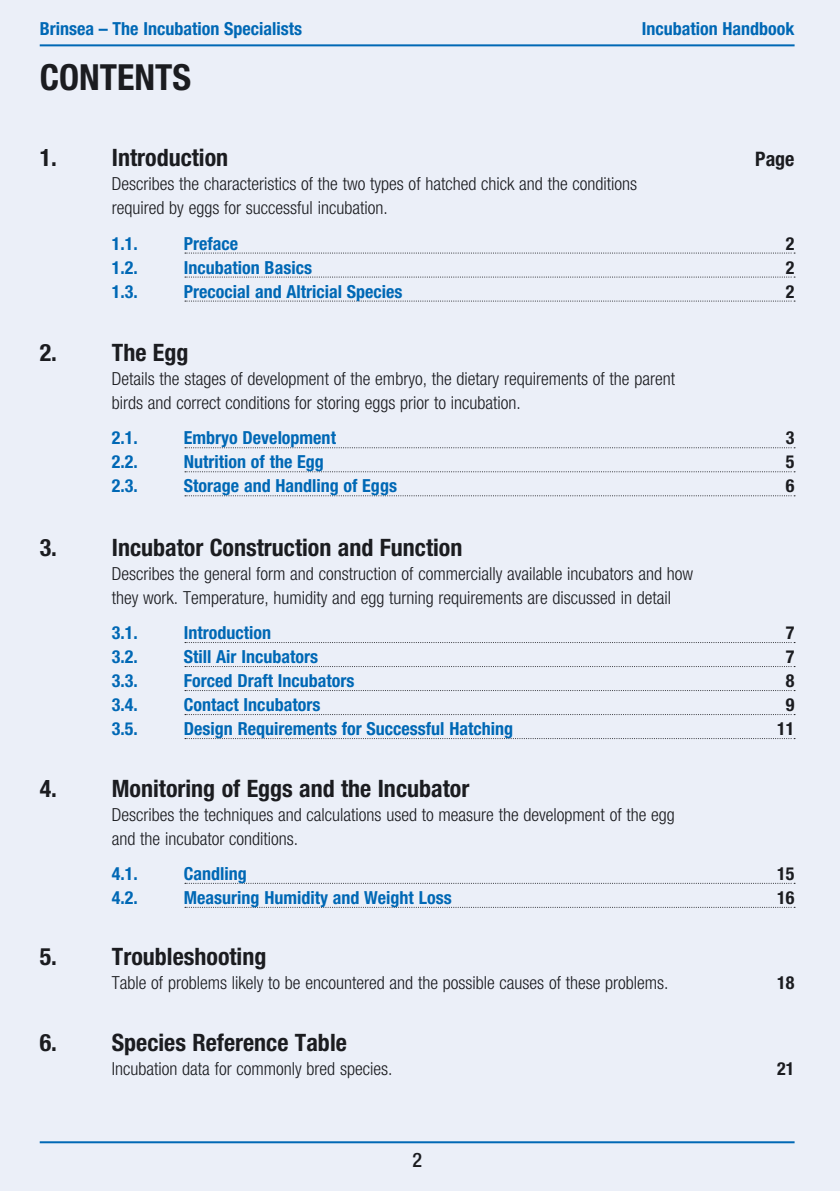
<style>
.page{position:relative;width:840px;height:1191px;background:#fff}
.page>*{position:absolute;margin:0;border:0;box-sizing:border-box;transform-origin:0 0}
.t1{font:700 condensed 36px "Helvetica Neue";color:#1b1c20}
.t2{font:700 condensed 24px "Helvetica Neue";color:#1b1c20}
.t3{font:700 condensed 20px "Helvetica Neue";color:#1b1c20}
.t4{font:500 condensed 20px "Helvetica Neue";color:#1b1c20}
.t5{font:300 condensed 18px/24px "Helvetica Neue";color:#1b1c20}
.t6{font:700 condensed 18px "Helvetica Neue";color:#0068b5}
.t7{font:700 condensed 18px "Helvetica Neue";color:#1b1c20}
</style>
<div class="page">
<div style="left:0;top:0;width:839px;height:1191px;background:#ebeff8"></div>
<svg style="left:185px;top:252px;width:609px;height:1px"></svg>
<svg style="left:185px;top:276px;width:609px;height:1px"></svg>
<svg style="left:185px;top:300px;width:609px;height:1px"></svg>
<svg style="left:185px;top:447px;width:609px;height:1px"></svg>
<svg style="left:185px;top:471px;width:609px;height:1px"></svg>
<svg style="left:185px;top:495px;width:609px;height:1px"></svg>
<svg style="left:185px;top:642px;width:609px;height:1px"></svg>
<svg style="left:185px;top:666px;width:609px;height:1px"></svg>
<svg style="left:185px;top:690px;width:609px;height:1px"></svg>
<svg style="left:185px;top:714px;width:609px;height:1px"></svg>
<svg style="left:185px;top:738px;width:609px;height:1px"></svg>
<svg style="left:185px;top:882px;width:607px;height:1px"></svg>
<svg style="left:185px;top:906px;width:607px;height:1px"></svg>
<hr style="left:40px;top:44px;width:754px;height:2px;background:#0068b5">
<hr style="left:40px;top:1141px;width:754px;height:2px;background:#0068b5">
<p class="t6" style="left:40px;top:18px;width:264px">Brinsea – The Incubation Specialists</p>
<p class="t6" style="left:641px;top:18px;width:154px">Incubation Handbook</p>
<h1 class="t1" style="left:40px;top:56px;width:153px">CONTENTS</h1>
<h2 class="t2" style="left:40px;top:143px;width:190px">1. Introduction</h2>
<p class="t3" style="left:754px;top:147px;width:41px">Page</p>
<p class="t5" style="left:112px;top:172px;width:526px">Describes the characteristics of the two types of hatched chick and the conditions required by eggs for successful incubation.</p>
<p class="t6" style="left:112px;top:232px;width:27px">1.1.</p>
<p class="t6" style="left:184px;top:232px;width:56px">Preface</p>
<p class="t7" style="left:785px;top:232px;width:10px">2</p>
<p class="t6" style="left:112px;top:256px;width:27px">1.2.</p>
<p class="t6" style="left:184px;top:256px;width:129px">Incubation Basics</p>
<p class="t7" style="left:785px;top:256px;width:10px">2</p>
<p class="t6" style="left:112px;top:280px;width:27px">1.3.</p>
<p class="t6" style="left:184px;top:280px;width:220px">Precocial and Altricial Species</p>
<p class="t7" style="left:785px;top:280px;width:10px">2</p>
<h2 class="t2" style="left:40px;top:338px;width:150px">2. The Egg</h2>
<p class="t5" style="left:112px;top:366px;width:564px">Details the stages of development of the embryo, the dietary requirements of the parent birds and correct conditions for storing eggs prior to incubation.</p>
<p class="t6" style="left:112px;top:427px;width:27px">2.1.</p>
<p class="t6" style="left:184px;top:427px;width:153px">Embryo Development</p>
<p class="t7" style="left:785px;top:427px;width:10px">3</p>
<p class="t6" style="left:112px;top:451px;width:27px">2.2.</p>
<p class="t6" style="left:184px;top:451px;width:141px">Nutrition of the Egg</p>
<p class="t7" style="left:785px;top:451px;width:10px">5</p>
<p class="t6" style="left:112px;top:475px;width:27px">2.3.</p>
<p class="t6" style="left:184px;top:475px;width:214px">Storage and Handling of Eggs</p>
<p class="t7" style="left:785px;top:475px;width:10px">6</p>
<h2 class="t2" style="left:40px;top:533px;width:424px">3. Incubator Construction and Function</h2>
<p class="t5" style="left:112px;top:561px;width:582px">Describes the general form and construction of commercially available incubators and how they work. Temperature, humidity and egg turning requirements are discussed in detail</p>
<p class="t6" style="left:112px;top:622px;width:27px">3.1.</p>
<p class="t6" style="left:184px;top:622px;width:89px">Introduction</p>
<p class="t7" style="left:785px;top:622px;width:10px">7</p>
<p class="t6" style="left:112px;top:646px;width:27px">3.2.</p>
<p class="t6" style="left:184px;top:646px;width:136px">Still Air Incubators</p>
<p class="t7" style="left:785px;top:646px;width:10px">7</p>
<p class="t6" style="left:112px;top:670px;width:27px">3.3.</p>
<p class="t6" style="left:184px;top:670px;width:172px">Forced Draft Incubators</p>
<p class="t7" style="left:785px;top:670px;width:10px">8</p>
<p class="t6" style="left:112px;top:694px;width:27px">3.4.</p>
<p class="t6" style="left:184px;top:694px;width:138px">Contact Incubators</p>
<p class="t7" style="left:785px;top:694px;width:10px">9</p>
<p class="t6" style="left:112px;top:718px;width:27px">3.5.</p>
<p class="t6" style="left:184px;top:718px;width:330px">Design Requirements for Successful Hatching</p>
<p class="t7" style="left:776px;top:718px;width:19px">11</p>
<h2 class="t2" style="left:40px;top:773px;width:431px">4. Monitoring of Eggs and the Incubator</h2>
<p class="t5" style="left:112px;top:802px;width:564px">Describes the techniques and calculations used to measure the development of the egg and the incubator conditions.</p>
<p class="t6" style="left:112px;top:862px;width:27px">4.1.</p>
<p class="t6" style="left:184px;top:862px;width:64px">Candling</p>
<p class="t7" style="left:776px;top:862px;width:19px">15</p>
<p class="t6" style="left:112px;top:886px;width:27px">4.2.</p>
<p class="t6" style="left:184px;top:886px;width:269px">Measuring Humidity and Weight Loss</p>
<p class="t7" style="left:776px;top:886px;width:19px">16</p>
<h2 class="t2" style="left:40px;top:942px;width:228px">5. Troubleshooting</h2>
<p class="t5" style="left:112px;top:970px;width:558px">Table of problems likely to be encountered and the possible causes of these problems.</p>
<p class="t7" style="left:776px;top:972px;width:19px">18</p>
<h2 class="t2" style="left:40px;top:1027px;width:308px">6. Species Reference Table</h2>
<p class="t5" style="left:112px;top:1056px;width:282px">Incubation data for commonly bred species.</p>
<p class="t7" style="left:776px;top:1057px;width:19px">21</p>
<p class="t4" style="left:412px;top:1147px;width:11px">2</p>
</div>
